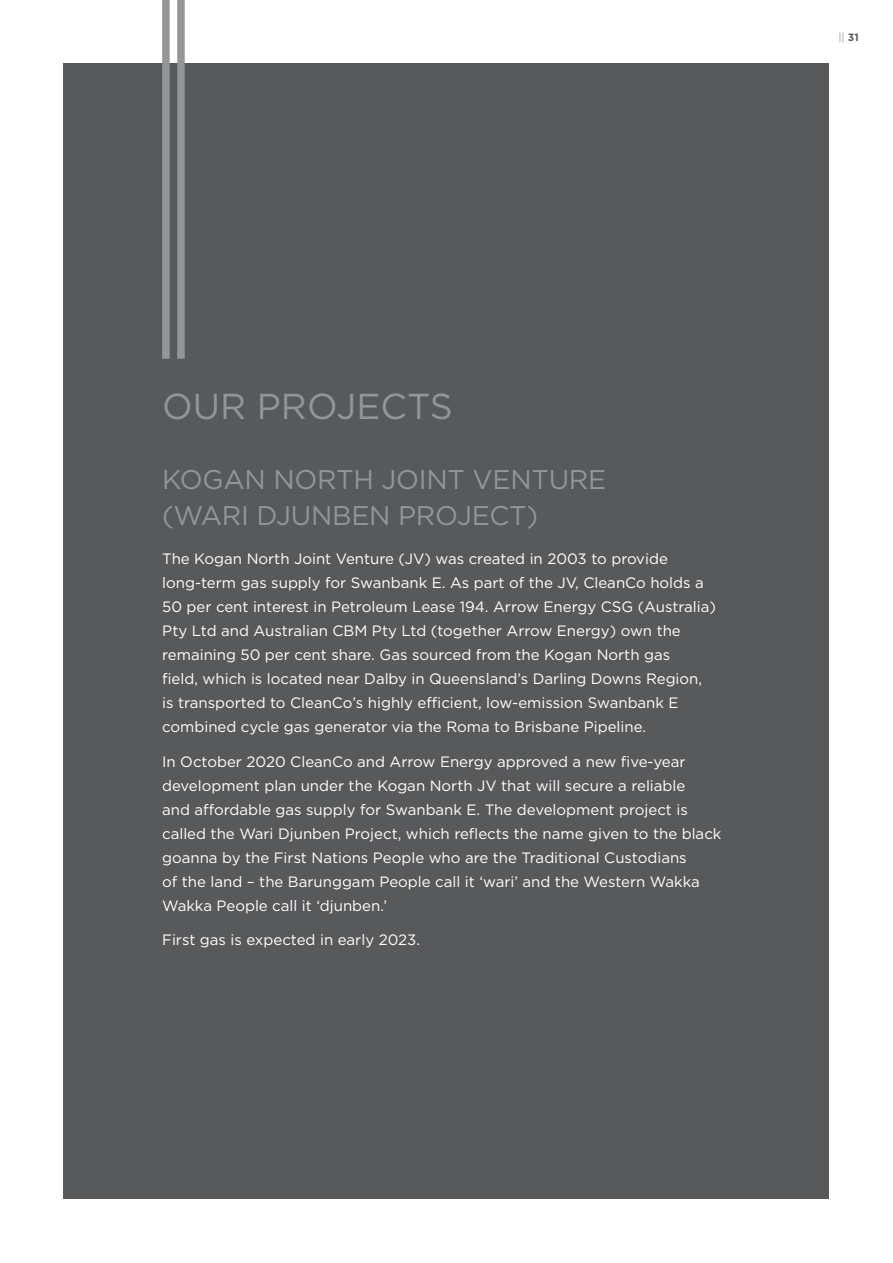
<style>
.page{position:relative;width:893px;height:1263px;background:#fff}
.page>*{position:absolute;margin:0;border:0;box-sizing:border-box;transform-origin:0 0}
.t1{font:36px "Gotham";color:#939598}
.t2{font:27px/36px "Gotham";letter-spacing:-.01em;color:#939598}
.t3{font:15px/24px "Gotham";color:#fff}
.t4{font:10.5px "Gotham";color:#939598}
.s1{font-weight:700;color:#58595b}
</style>
<div class="page">
<div style="left:64px;top:64px;width:765px;height:1135px;background:#58595b"></div>
<div style="left:177px;top:0;width:8px;height:359px;background:#939598"></div>
<div style="left:162px;top:0;width:8px;height:359px;background:#939598"></div>
<p class="t4" style="left:838px;top:31px;width:22px">|| <span class="s1">31</span></p>
<h1 class="t1" style="left:162px;top:387px;width:292px">OUR PROJECTS</h1>
<h2 class="t2" style="left:162px;top:461px;width:446px">KOGAN NORTH JOINT VENTURE (WARI DJUNBEN PROJECT)</h2>
<p class="t3" style="left:162px;top:546px;width:555px">The Kogan North Joint Venture (JV) was created in 2003 to provide long-term gas supply for Swanbank E. As part of the JV, CleanCo holds a 50 per cent interest in Petroleum Lease 194. Arrow Energy CSG (Australia)<br>Pty Ltd and Australian CBM Pty Ltd (together Arrow Energy) own the remaining 50 per cent share. Gas sourced from the Kogan North gas<br>field, which is located near Dalby in Queensland’s Darling Downs Region, is transported to CleanCo’s highly efficient, low-emission Swanbank E combined cycle gas generator via the Roma to Brisbane Pipeline.</p>
<p class="t3" style="left:162px;top:749px;width:561px">In October 2020 CleanCo and Arrow Energy approved a new five-year development plan under the Kogan North JV that will secure a reliable<br>and affordable gas supply for Swanbank E. The development project is called the Wari Djunben Project, which reflects the name given to the black goanna by the First Nations People who are the Traditional Custodians<br>of the land – the Barunggam People call it ‘wari’ and the Western Wakka Wakka People call it ‘djunben.’</p>
<p class="t3" style="left:162px;top:928px;width:259px">First gas is expected in early 2023.</p>
</div>
